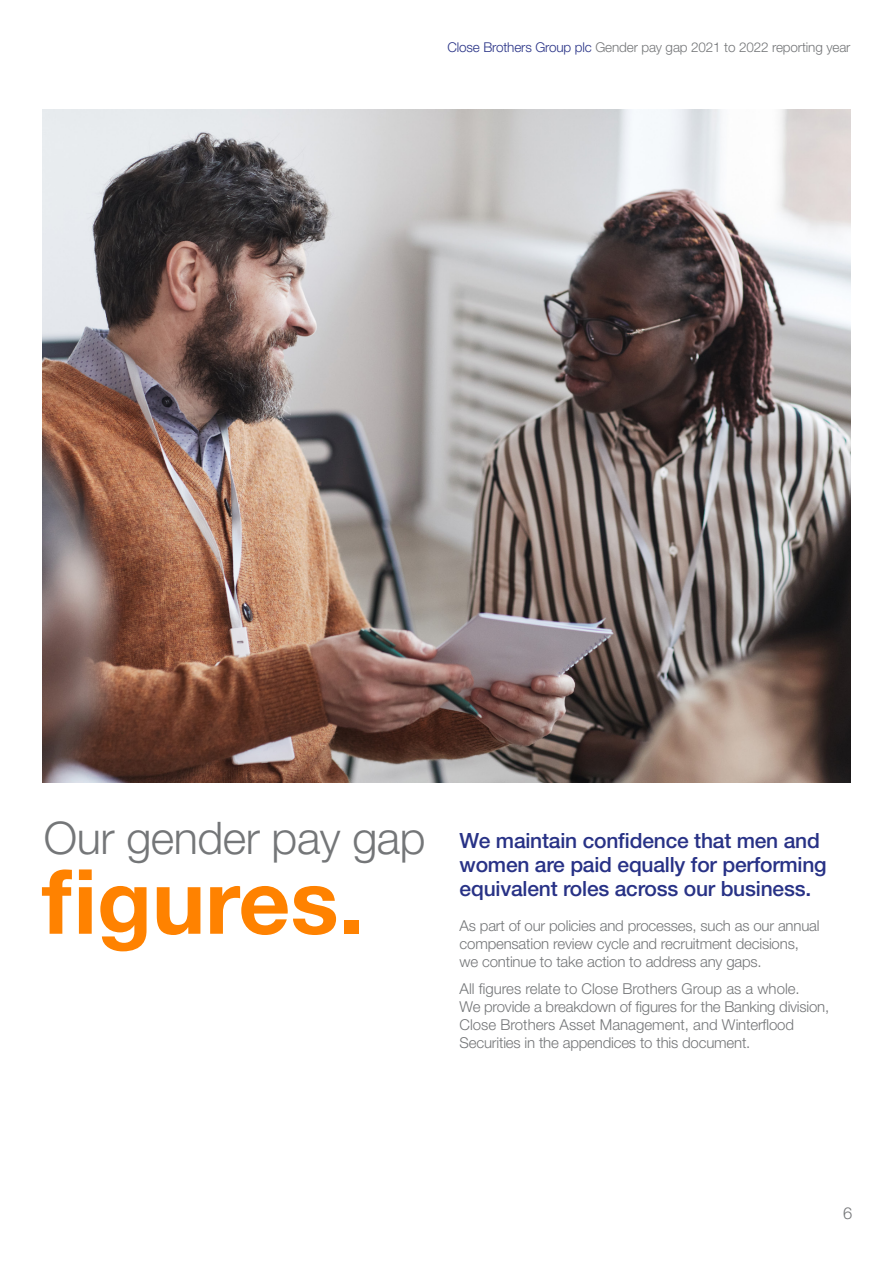
<style>
.page{position:relative;width:893px;height:1263px;background:#fff}
.page>*{position:absolute;margin:0;border:0;box-sizing:border-box;transform-origin:0 0}
.t1{font:700 90px "Helvetica Neue LT Std";color:#ff8200}
.t2{font:500 21px/24px "Helvetica Neue LT Std";letter-spacing:-.01em;color:#283286}
.t3{font:300 16.5px "Helvetica Neue LT Std";color:#747678}
.t4{font:300 15px/18px "Helvetica Neue LT Std";letter-spacing:-.01em;color:#747678}
.t5{font:300 13.5px "Helvetica Neue LT Std";letter-spacing:-.01em;color:#747678}
.s1{color:#283286}
.s2{font-weight:300;font-size:45px;color:#747678}
</style>
<div class="page">
<img style="left:43px;top:109px;width:807px;height:673px">
<p class="t5" style="left:447px;top:39px;width:405px"><span class="s1">Close Brothers Group plc</span> Gender pay gap 2021 to 2022 reporting year</p>
<h2 class="t2" style="left:460px;top:829px;width:369px;text-indent:-416px"><span class="s2">Our gender pay gap</span> We maintain confidence that men and women are paid equally for performing equivalent roles across our business.</h2>
<p class="t4" style="left:460px;top:917px;width:362px">As part of our policies and processes, such as our annual compensation review cycle and recruitment decisions, we continue to take action to address any gaps.</p>
<p class="t4" style="left:460px;top:979px;width:371px">All figures relate to Close Brothers Group as a whole.<br>We provide a breakdown of figures for the Banking division, Close Brothers Asset Management, and Winterflood Securities in the appendices to this document.</p>
<h1 class="t1" style="left:42px;top:846px;width:323px">figures.</h1>
<p class="t3" style="left:843px;top:1203px;width:11px">6</p>
</div>
